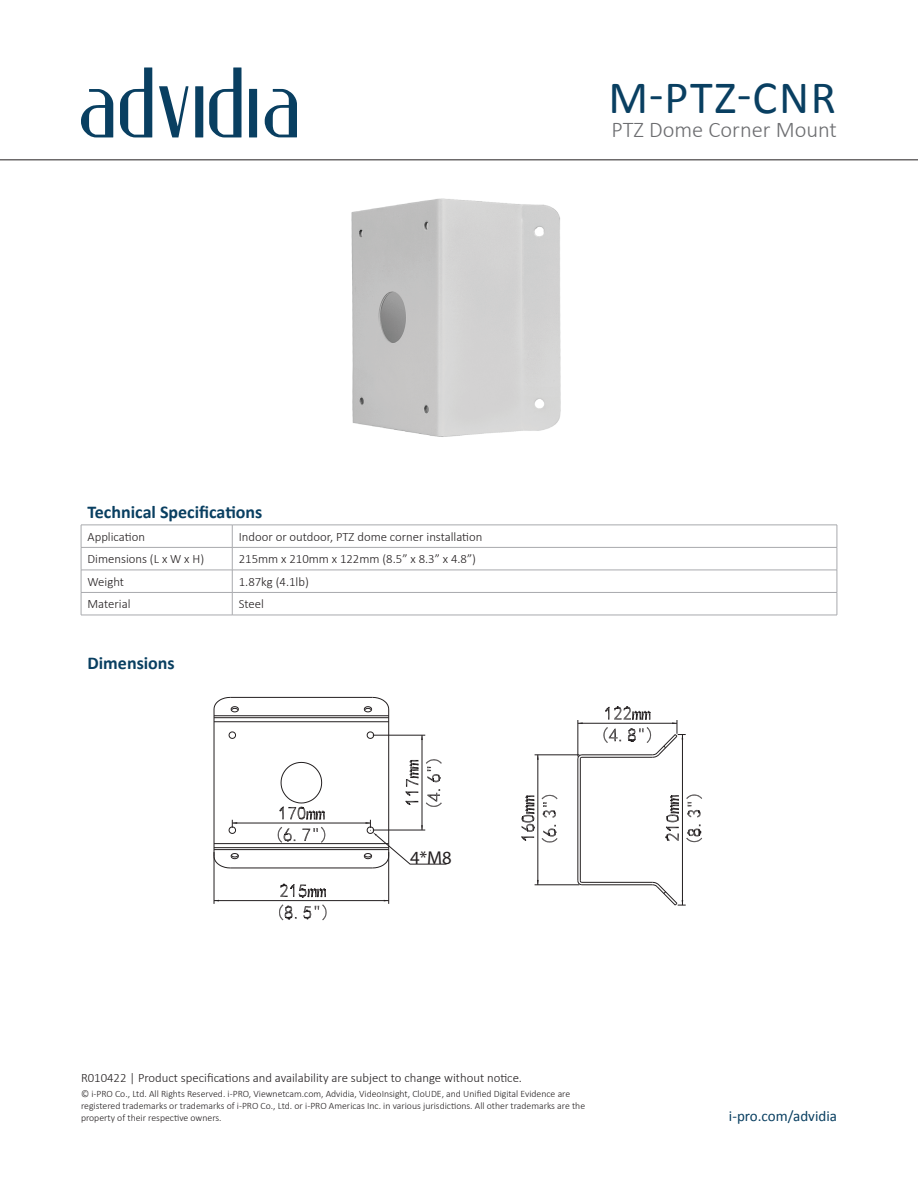
<style>
.page{position:relative;width:918px;height:1188px;background:#fff}
.page>*{position:absolute;margin:0;border:0;box-sizing:border-box;transform-origin:0 0}
.t1{font:46.5px "Calibri";letter-spacing:.04em;color:#093f61}
.t2{font:300 22.5px "Calibri";color:#6c6d70}
.t3{font:18.6px "Sim Hei";color:#231f20}
.t4{font:700 18px "Calibri";color:#093f61}
.t5{font:15px "Calibri";color:#093f61}
.t6{font:300 12.75px "Calibri";color:#231f20}
.t7{font:300 9.75px/11.7px "Calibri";color:#231f20}
</style>
<div class="page">
<hr style="left:0;top:160px;width:918px;height:1px;background:#231f20">
<svg style="left:81px;top:89px;width:32px;height:48px"></svg>
<svg style="left:120px;top:68px;width:32px;height:69px"></svg>
<svg style="left:159px;top:86px;width:30px;height:51px"></svg>
<svg style="left:195px;top:86px;width:8px;height:51px"></svg>
<svg style="left:249px;top:89px;width:8px;height:48px"></svg>
<svg style="left:209px;top:68px;width:33px;height:69px"></svg>
<svg style="left:265px;top:89px;width:32px;height:48px"></svg>
<hr style="left:81px;top:547px;width:151px;height:1px;background:#a8a9ad">
<hr style="left:232px;top:547px;width:605px;height:1px;background:#a8a9ad">
<hr style="left:81px;top:570px;width:151px;height:1px;background:#a8a9ad">
<hr style="left:232px;top:570px;width:605px;height:1px;background:#a8a9ad">
<svg style="left:232px;top:526px;width:1px;height:89px"></svg>
<hr style="left:81px;top:592px;width:151px;height:1px;background:#a8a9ad">
<hr style="left:232px;top:592px;width:605px;height:1px;background:#a8a9ad">
<hr style="left:81px;top:525px;width:151px;height:1px;background:#a8a9ad">
<hr style="left:232px;top:525px;width:605px;height:1px;background:#a8a9ad">
<svg style="left:81px;top:525px;width:1px;height:90px"></svg>
<svg style="left:837px;top:525px;width:1px;height:90px"></svg>
<hr style="left:81px;top:615px;width:151px;height:1px;background:#a8a9ad">
<hr style="left:232px;top:615px;width:605px;height:1px;background:#a8a9ad">
<img style="left:351px;top:198px;width:210px;height:239px">
<svg style="left:213px;top:696px;width:234px;height:225px"></svg>
<svg style="left:521px;top:706px;width:181px;height:200px"></svg>
<h1 class="t1" style="left:609px;top:66px;width:229px">M-PTZ-CNR</h1>
<h2 class="t2" style="left:611px;top:116px;width:227px">PTZ Dome Corner Mount</h2>
<h3 class="t4" style="left:88px;top:500px;width:176px">Technical Specifications</h3>
<h3 class="t6" style="left:88px;top:529px;width:59px">Application</h3>
<h3 class="t6" style="left:239px;top:529px;width:245px">Indoor or outdoor, PTZ dome corner installation</h3>
<h3 class="t6" style="left:88px;top:551px;width:118px">Dimensions (L x W x H)</h3>
<h3 class="t6" style="left:239px;top:551px;width:239px">215mm x 210mm x 122mm (8.5” x 8.3” x 4.8”)</h3>
<h3 class="t6" style="left:88px;top:574px;width:38px">Weight</h3>
<h3 class="t6" style="left:239px;top:574px;width:72px">1.87kg (4.1lb)</h3>
<h3 class="t6" style="left:88px;top:596px;width:45px">Material</h3>
<h3 class="t6" style="left:239px;top:596px;width:27px">Steel</h3>
<h3 class="t4" style="left:88px;top:650px;width:89px">Dimensions</h3>
<h3 class="t3" style="left:410px;top:846px;width:43px">4*M8</h3>
<h3 class="t6" style="left:81px;top:1070px;width:443px">R010422 | Product specifications and availability are subject to change without notice.</h3>
<p class="t7" style="left:81px;top:1088px;width:506px">© i-PRO Co., Ltd. All Rights Reserved. i-PRO, Viewnetcam.com, Advidia, VideoInsight, CloUDE, and Unified Digital Evidence are registered trademarks or trademarks of i-PRO Co., Ltd. or i-PRO Americas Inc. in various jurisdictions. All other trademarks are the property of their respective owners.</p>
<h3 class="t5" style="left:729px;top:1105px;width:110px">i-pro.com/advidia</h3>
</div>
